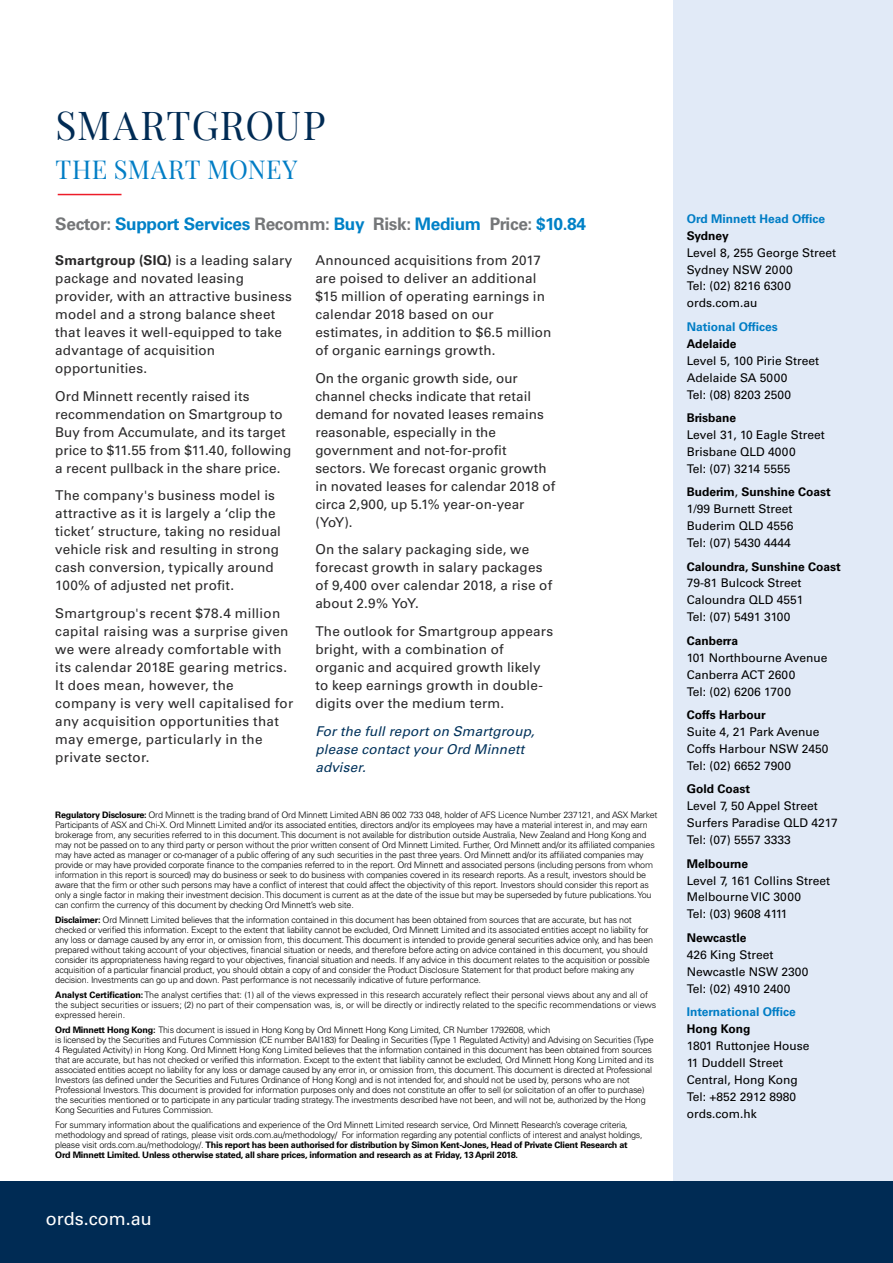
<style>
.page{position:relative;width:893px;height:1263px;background:#fff}
.page>*{position:absolute;margin:0;border:0;box-sizing:border-box;transform-origin:0 0}
.t1{font:39px "Playfair Display";letter-spacing:.015em;color:#002b54}
.t2{font:25.5px "Playfair Display";letter-spacing:.02em;color:#007dc5}
.t3{font:18px "Univers LT Std";color:#fff}
.t4{font:700 17.25px "Univers LT Std";letter-spacing:-.02em;color:#0081c7}
.t5{font:13.5px/18px "Univers LT Std";letter-spacing:.01em;color:#292829}
.t6{font:italic 13.5px/18px "Univers LT Std";letter-spacing:.01em;color:#00325b}
.t7{font:12px/17px "Univers LT Std";color:#000}
.t8{font:700 12px "Univers LT Std";color:#000}
.t9{font:700 12px "Univers LT Std";color:#007dc5}
.t10{font:300 8.85px/10.1px "Univers LT Std";letter-spacing:-.025em;color:#000}
.s1{color:#747678}
.s2{font-weight:700}
</style>
<div class="page">
<div style="left:673px;top:0;width:220px;height:1208px;background:#e1eaf7"></div>
<div style="left:0;top:1181px;width:893px;height:82px;background:#002b54"></div>
<hr style="left:58px;top:194px;width:64px;height:1px;background:#ed1c29">
<h1 class="t1" style="left:56px;top:101px;width:271px">SMARTGROUP</h1>
<h2 class="t2" style="left:56px;top:153px;width:244px">THE SMART MONEY</h2>
<h3 class="t4" style="left:55px;top:214px;width:532px"><span class="s1">Sector:</span> Support Services <span class="s1">Recomm:</span> Buy <span class="s1">Risk:</span> Medium <span class="s1">Price:</span> $10.84</h3>
<h3 class="t9" style="left:687px;top:211px;width:140px">Ord Minnett Head Office</h3>
<h3 class="t8" style="left:687px;top:228px;width:43px">Sydney</h3>
<h3 class="t7" style="left:687px;top:244px;width:151px">Level 8, 255 George Street<br>Sydney NSW 2000<br>Tel: (02) 8216 6300 ords.com.au</h3>
<h3 class="t9" style="left:687px;top:319px;width:93px">National Offices</h3>
<h3 class="t8" style="left:687px;top:336px;width:51px">Adelaide</h3>
<h3 class="t7" style="left:687px;top:352px;width:134px">Level 5, 100 Pirie Street<br>Adelaide SA 5000<br>Tel: (08) 8203 2500</h3>
<h3 class="t8" style="left:687px;top:411px;width:51px">Brisbane</h3>
<h3 class="t7" style="left:687px;top:426px;width:139px">Level 31, 10 Eagle Street<br>Brisbane QLD 4000<br>Tel: (07) 3214 5555</h3>
<h3 class="t7" style="left:687px;top:484px;width:146px"><span class="s2">Buderim</span>, <span class="s2">Sunshine Coast<br></span>1/99 Burnett Street<br>Buderim QLD 4556<br>Tel: (07) 5430 4444</h3>
<h3 class="t8" style="left:687px;top:559px;width:156px">Caloundra, Sunshine Coast</h3>
<h3 class="t7" style="left:687px;top:575px;width:118px">79-81 Bulcock Street<br>Caloundra QLD 4551<br>Tel: (07) 5491 3100</h3>
<h3 class="t8" style="left:687px;top:633px;width:53px">Canberra</h3>
<h3 class="t7" style="left:687px;top:649px;width:142px">101 Northbourne Avenue<br>Canberra ACT 2600<br>Tel: (02) 6206 1700</h3>
<h3 class="t8" style="left:687px;top:708px;width:81px">Coffs Harbour</h3>
<h3 class="t7" style="left:687px;top:723px;width:143px">Suite 4, 21 Park Avenue<br>Coffs Harbour NSW 2450<br>Tel: (02) 6652 7900</h3>
<h3 class="t8" style="left:687px;top:782px;width:65px">Gold Coast</h3>
<h3 class="t7" style="left:687px;top:797px;width:153px">Level 7, 50 Appel Street<br>Surfers Paradise QLD 4217<br>Tel: (07) 5557 3333</h3>
<h3 class="t8" style="left:687px;top:856px;width:63px">Melbourne</h3>
<h3 class="t7" style="left:687px;top:872px;width:145px">Level 7, 161 Collins Street<br>Melbourne VIC 3000<br>Tel: (03) 9608 4111</h3>
<h3 class="t8" style="left:687px;top:930px;width:61px">Newcastle</h3>
<h3 class="t7" style="left:687px;top:946px;width:123px">426 King Street<br>Newcastle NSW 2300<br>Tel: (02) 4910 2400</h3>
<h3 class="t9" style="left:687px;top:1005px;width:111px">International Office</h3>
<h3 class="t8" style="left:687px;top:1022px;width:65px">Hong Kong</h3>
<h3 class="t7" style="left:687px;top:1037px;width:124px">1801 Ruttonjee House<br>11 Duddell Street<br>Central, Hong Kong<br>Tel: +852 2912 8980 ords.com.hk</h3>
<h3 class="t5" style="left:55px;top:251px;width:239px"><span class="s2">Smartgroup (SIQ)</span> is a leading salary package and novated leasing provider, with an attractive business model and a strong balance sheet that leaves it well-equipped to take advantage of acquisition opportunities.</h3>
<h3 class="t5" style="left:55px;top:387px;width:237px">Ord Minnett recently raised its recommendation on Smartgroup to Buy from Accumulate, and its target price to $11.55 from $11.40, following a recent pullback in the share price.</h3>
<h3 class="t5" style="left:55px;top:487px;width:227px">The company's business model is attractive as it is largely a ‘clip the ticket’ structure, taking no residual vehicle risk and resulting in strong cash conversion, typically around 100% of adjusted net profit.</h3>
<p class="t5" style="left:55px;top:604px;width:239px">Smartgroup's recent $78.4 million capital raising was a surprise given we were already comfortable with its calendar 2018E gearing metrics.<br>It does mean, however, the company is very well capitalised for any acquisition opportunities that may emerge, particularly in the private sector.</p>
<h3 class="t5" style="left:315px;top:251px;width:238px">Announced acquisitions from 2017 are poised to deliver an additional $15 million of operating earnings in calendar 2018 based on our estimates, in addition to $6.5 million of organic earnings growth.</h3>
<p class="t5" style="left:315px;top:369px;width:241px">On the organic growth side, our channel checks indicate that retail demand for novated leases remains reasonable, especially in the government and not-for-profit sectors. We forecast organic growth in novated leases for calendar 2018 of circa 2,900, up 5.1% year-on-year (YoY).</p>
<h3 class="t5" style="left:315px;top:541px;width:238px">On the salary packaging side, we forecast growth in salary packages of 9,400 over calendar 2018, a rise of about 2.9% YoY.</h3>
<h3 class="t5" style="left:315px;top:622px;width:239px">The outlook for Smartgroup appears bright, with a combination of organic and acquired growth likely to keep earnings growth in double&shy;digits over the medium term.</h3>
<h3 class="t6" style="left:315px;top:722px;width:221px">For the full report on Smartgroup, please contact your Ord Minnett adviser.</h3>
<p class="t10" style="left:55px;top:810px;width:604px"><span class="s2">Regulatory Disclosure:</span> Ord Minnett is the trading brand of Ord Minnett Limited ABN 86 002 733 048, holder of AFS Licence Number 237121, and ASX Market Participants of ASX and Chi-X. Ord Minnett Limited and/or its associated entities, directors and/or its employees may have a material interest in, and may earn brokerage from, any securities referred to in this document. This document is not available for distribution outside Australia, New Zealand and Hong Kong and may not be passed on to any third party or person without the prior written consent of Ord Minnett Limited. Further, Ord Minnett and/or its affiliated companies may have acted as manager or co-manager of a public offering of any such securities in the past three years. Ord Minnett and/or its affiliated companies may provide or may have provided corporate finance to the companies referred to in the report. Ord Minnett and associated persons (including persons from whom information in this report is sourced) may do business or seek to do business with companies covered in its research reports. As a result, investors should be aware that the firm or other such persons may have a conflict of interest that could affect the objectivity of this report. Investors should consider this report as only a single factor in making their investment decision. This document is current as at the date of the issue but may be superseded by future publications. You can confirm the currency of this document by checking Ord Minnett’s web site.</p>
<p class="t10" style="left:55px;top:915px;width:599px"><span class="s2">Disclaimer:</span> Ord Minnett Limited believes that the information contained in this document has been obtained from sources that are accurate, but has not checked or verified this information. Except to the extent that liability cannot be excluded, Ord Minnett Limited and its associated entities accept no liability for any loss or damage caused by any error in, or omission from, this document. This document is intended to provide general securities advice only, and has been prepared without taking account of your objectives, financial situation or needs, and therefore before acting on advice contained in this document, you should consider its appropriateness having regard to your objectives, financial situation and needs. If any advice in this document relates to the acquisition or possible acquisition of a particular financial product, you should obtain a copy of and consider the Product Disclosure Statement for that product before making any decision. Investments can go up and down. Past performance is not necessarily indicative of future performance.</p>
<p class="t10" style="left:55px;top:990px;width:603px"><span class="s2">Analyst Certification:</span> The analyst certifies that: (1) all of the views expressed in this research accurately reflect their personal views about any and all of the subject securities or issuers; (2) no part of their compensation was, is, or will be directly or indirectly related to the specific recommendations or views expressed herein.</p>
<p class="t10" style="left:55px;top:1025px;width:600px"><span class="s2">Ord Minnett Hong Kong:</span> This document is issued in Hong Kong by Ord Minnett Hong Kong Limited, CR Number 1792608, which<br>is licensed by the Securities and Futures Commission (CE number BAI183) for Dealing in Securities (Type 1 Regulated Activity) and Advising on Securities (Type 4 Regulated Activity) in Hong Kong. Ord Minnett Hong Kong Limited believes that the information contained in this document has been obtained from sources that are accurate, but has not checked or verified this information. Except to the extent that liability cannot be excluded, Ord Minnett Hong Kong Limited and its associated entities accept no liability for any loss or damage caused by any error in, or omission from, this document. This document is directed at Professional Investors (as defined under the Securities and Futures Ordinance of Hong Kong) and is not intended for, and should not be used by, persons who are not Professional Investors. This document is provided for information purposes only and does not constitute an offer to sell (or solicitation of an offer to purchase) the securities mentioned or to participate in any particular trading strategy. The investments described have not been, and will not be, authorized by the Hong Kong Securities and Futures Commission.</p>
<p class="t10" style="left:55px;top:1120px;width:589px">For summary information about the qualifications and experience of the Ord Minnett Limited research service, Ord Minnett Research’s coverage criteria, methodology and spread of ratings, please visit ords.com.au/methodology/ For information regarding any potential conflicts of interest and analyst holdings, please visit ords.com.au/methodology/. <span class="s2">This report has been authorised for distribution by Simon Kent-Jones, Head of Private Client Research at Ord Minnett Limited. Unless otherwise stated, all share prices, information and research as at Friday, 13 April 2018.</span></p>
<h3 class="t3" style="left:46px;top:1208px;width:108px">ords.com.au</h3>
</div>
